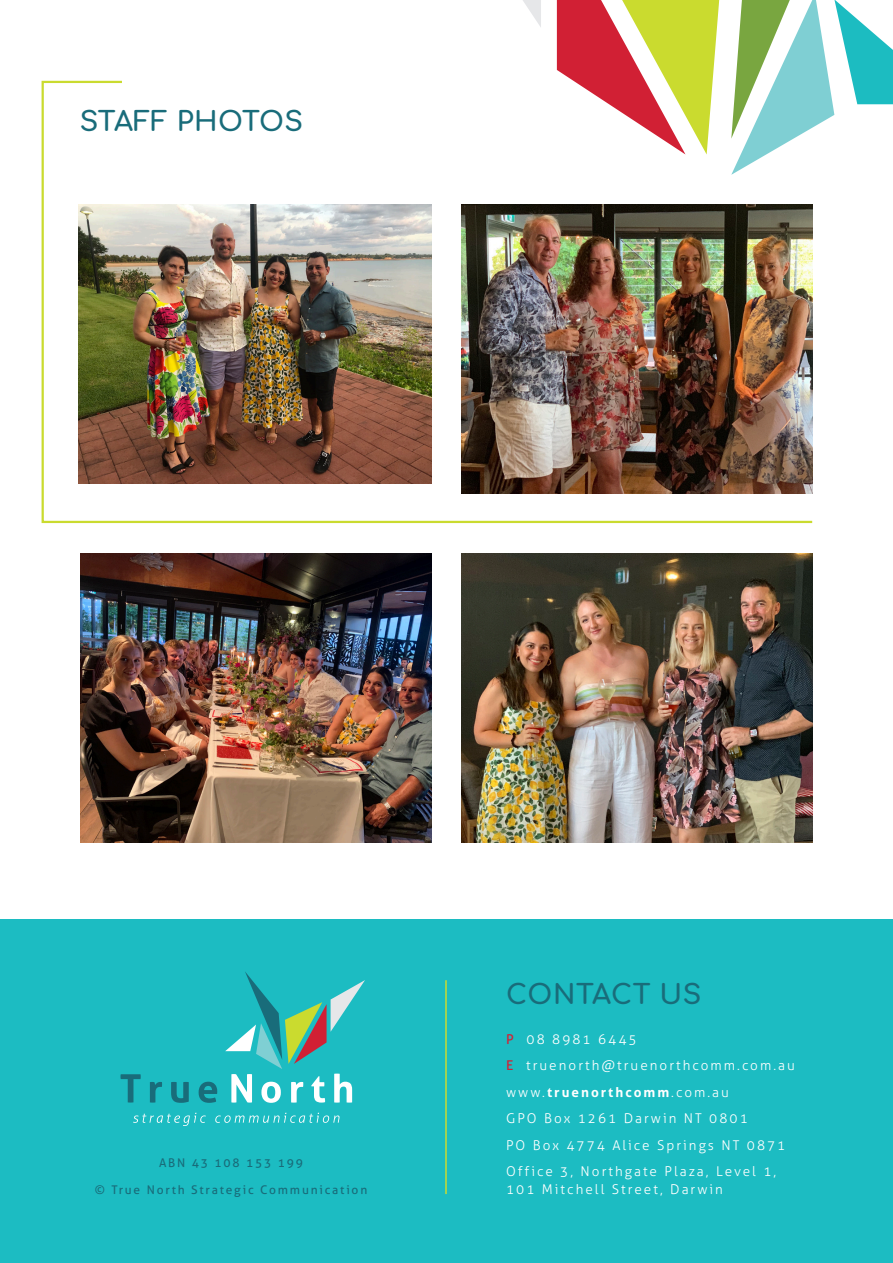
<style>
.page{position:relative;width:893px;height:1263px;background:#fff}
.page>*{position:absolute;margin:0;border:0;box-sizing:border-box;transform-origin:0 0}
.Heading_1{font:700 27px "Comfortaa";letter-spacing:.02em;color:#196c7a}
.t1{font:300 13.5px/18px "Aller";letter-spacing:.15em;color:#fff}
.t2{font:700 13.5px "Aller";letter-spacing:.15em;color:#fff}
.t3{font:12px "Aller";letter-spacing:.15em;color:#196c7a}
.s1{font-weight:400;color:#d41f34}
.s2{font-weight:300}
</style>
<div class="page">
<div style="left:0;top:920px;width:893px;height:343px;background:#1cbcc2"></div>
<svg style="left:121px;top:1074px;width:20px;height:28px"></svg>
<svg style="left:150px;top:1082px;width:12px;height:20px"></svg>
<svg style="left:171px;top:1082px;width:18px;height:21px"></svg>
<svg style="left:199px;top:1082px;width:18px;height:21px"></svg>
<svg style="left:225px;top:972px;width:140px;height:131px"></svg>
<svg style="left:133px;top:1113px;width:73px;height:13px"></svg>
<svg style="left:215px;top:1113px;width:124px;height:10px"></svg>
<hr style="left:445px;top:980px;width:2px;height:214px;background:#cadb2f">
<img style="left:41px;top:80px;width:772px;height:444px">
<img style="left:461px;top:204px;width:351px;height:289px">
<img style="left:461px;top:553px;width:351px;height:289px">
<img style="left:81px;top:553px;width:351px;height:289px">
<svg style="left:731px;top:0;width:162px;height:175px"></svg>
<svg style="left:557px;top:0;width:162px;height:154px"></svg>
<svg style="left:523px;top:0;width:18px;height:27px"></svg>
<p class="Heading_1" style="left:80px;top:96px;width:225px">STAFF PHOTOS</p>
<p class="t3" style="left:159px;top:1156px;width:145px">ABN 43 108 153 199</p>
<p class="t3" style="left:95px;top:1182px;width:274px">© True North Strategic Communication</p>
<p class="Heading_1" style="left:506px;top:969px;width:197px">CONTACT US</p>
<p class="t1" style="left:506px;top:1030px;width:132px"><span class="s1">P</span> 08 8981 6445</p>
<p class="t1" style="left:506px;top:1056px;width:290px"><span class="s1">E</span> truenorth@truenorthcomm.com.au</p>
<p class="t2" style="left:506px;top:1083px;width:224px"><span class="s2">www.</span>truenorthcomm<span class="s2">.com.au</span></p>
<p class="t1" style="left:506px;top:1109px;width:243px">GPO Box 1261 Darwin NT 0801</p>
<p class="t1" style="left:506px;top:1136px;width:281px">PO Box 4774 Alice Springs NT 0871</p>
<p class="t1" style="left:506px;top:1162px;width:272px">Office 3, Northgate Plaza, Level 1,<br>101 Mitchell Street, Darwin</p>
</div>
